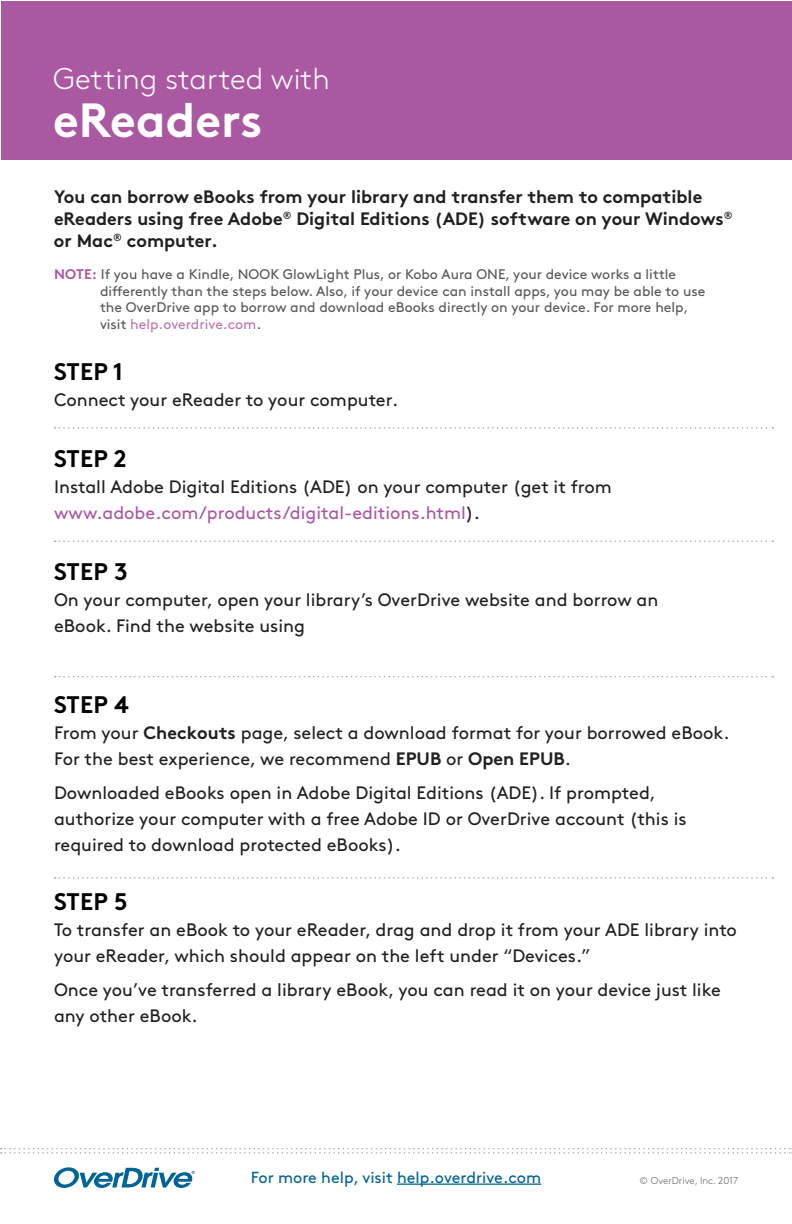
<style>
.page{position:relative;width:792px;height:1224px;background:#fff}
.page>*{position:absolute;margin:0;border:0;box-sizing:border-box;transform-origin:0 0}
.t1{font:700 48px "Brown Std";color:#fff}
.t2{font:300 30px "Brown Std";color:#fff}
.t3{font:700 24px "Brown Std";letter-spacing:.01em;color:#000001}
.t4{font:18px/26px "Brown Std";color:#231f20}
.t5{font:700 18px/22px "Brown Std";color:#231f20}
.t6{font:16px "Brown Std";color:#006494}
.t7{font:14px/16.6px "Brown Std";color:#57585a}
.t8{font:300 10px "Brown Std";color:#636366}
.s1{font-weight:700;color:#ab58a3}
.s2{color:#b977b1}
.s3{color:#ab58a3}
.s4{font-weight:700}
</style>
<div class="page">
<div style="left:1px;top:1px;width:791px;height:159px;background:#ab58a3"></div>
<svg style="left:54px;top:1167px;width:141px;height:21px"></svg>
<hr style="left:397px;top:1184px;width:144px;height:1px;background:#006494">
<svg style="left:55px;top:427px;width:718px;height:2px"></svg>
<svg style="left:55px;top:540px;width:718px;height:2px"></svg>
<svg style="left:55px;top:676px;width:718px;height:1px"></svg>
<svg style="left:55px;top:877px;width:718px;height:2px"></svg>
<svg style="left:1px;top:1148px;width:791px;height:6px"></svg>
<h2 class="t2" style="left:53px;top:62px;width:278px">Getting started with</h2>
<h1 class="t1" style="left:53px;top:91px;width:211px">eReaders</h1>
<p class="t5" style="left:54px;top:186px;width:680px">You can borrow eBooks from your library and transfer them to compatible eReaders using free Adobe<sup>®</sup> Digital Editions (ADE) software on your Windows<sup>® </sup>or Mac<sup>®</sup> computer.</p>
<p class="t7" style="left:100px;top:266px;width:607px;text-indent:-46px"><span class="s1">NOTE:</span> If you have a Kindle, NOOK GlowLight Plus, or Kobo Aura ONE, your device works a little differently than the steps below. Also, if your device can install apps, you may be able to use the OverDrive app to borrow and download eBooks directly on your device. For more help, visit <span class="s2">help.overdrive.com</span>.</p>
<h3 class="t3" style="left:54px;top:357px;width:70px">STEP 1</h3>
<p class="t4" style="left:54px;top:387px;width:346px">Connect your eReader to your computer.</p>
<h3 class="t3" style="left:54px;top:444px;width:74px">STEP 2</h3>
<p class="t4" style="left:54px;top:474px;width:559px">Install Adobe Digital Editions (ADE) on your computer (get it from <span class="s3">www.adobe.com/products/digital-editions.html</span>).</p>
<h3 class="t3" style="left:54px;top:557px;width:75px">STEP 3</h3>
<p class="t4" style="left:54px;top:587px;width:606px">On your computer, open your library’s OverDrive website and borrow an eBook. Find the website using</p>
<h3 class="t3" style="left:54px;top:690px;width:76px">STEP 4</h3>
<p class="t4" style="left:54px;top:720px;width:677px">From your <span class="s4">Checkouts</span> page, select a download format for your borrowed eBook.<br>For the best experience, we recommend <span class="s4">EPUB</span> or <span class="s4">Open EPUB</span>.</p>
<p class="t4" style="left:54px;top:780px;width:634px">Downloaded eBooks open in Adobe Digital Editions (ADE). If prompted, authorize your computer with a free Adobe ID or OverDrive account (this is required to download protected eBooks).</p>
<h3 class="t3" style="left:54px;top:887px;width:75px">STEP 5</h3>
<p class="t4" style="left:54px;top:917px;width:685px">To transfer an eBook to your eReader, drag and drop it from your ADE library into your eReader, which should appear on the left under “Devices.”</p>
<p class="t4" style="left:54px;top:977px;width:668px">Once you’ve transferred a library eBook, you can read it on your device just like any other eBook.</p>
<p class="t6" style="left:251px;top:1168px;width:292px">For more help, visit help.overdrive.com</p>
<p class="t8" style="left:640px;top:1174px;width:100px">© OverDrive, Inc. 2017</p>
</div>
